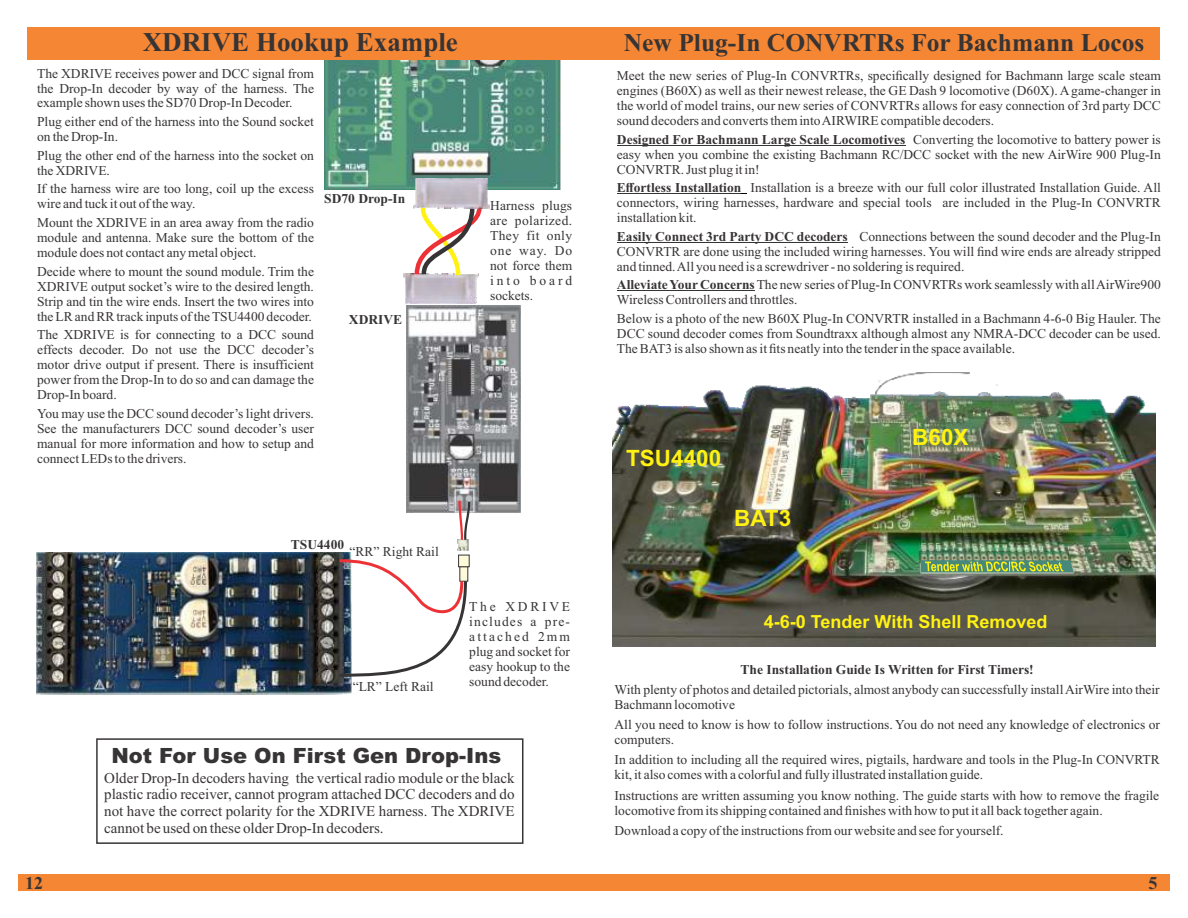
<style>
.page{position:relative;width:1188px;height:918px;background:#fff}
.page>*{position:absolute;margin:0;border:0;box-sizing:border-box;transform-origin:0 0}
.t1{font:700 27px "Times New Roman";color:#373435}
.t2{font:700 25.5px "Times New Roman";color:#373435}
.t3{font:700 22.5px "Arial";color:#fff212}
.t4{font:900 21px "Arial";color:#373435}
.t5{font:700 18px "Arial";color:#fff212}
.t6{font:700 18px "Times New Roman";color:#373435}
.t7{font:15px/16.6px "Times New Roman";color:#373435;text-align:justify}
.t8{font:13.5px/15px "Times New Roman";color:#373435;text-align:justify}
.t9{font:700 13.5px "Times New Roman";color:#373435}
.t10{font:700 13.2px "Times New Roman";color:#fff212}
.s1{font-weight:700}
</style>
<div class="page">
<div style="left:19px;top:875px;width:1151px;height:16px;background:#f58634"></div>
<hr style="left:617px;top:145px;width:289px;height:1px;background:#373435">
<hr style="left:617px;top:193px;width:124px;height:1px;background:#373435">
<hr style="left:617px;top:242px;width:231px;height:1px;background:#373435">
<hr style="left:617px;top:291px;width:138px;height:1px;background:#373435">
<img style="left:613px;top:384px;width:543px;height:262px">
<img style="left:876px;top:373px;width:94px;height:26px">
<svg style="left:920px;top:560px;width:154px;height:13px"></svg>
<div style="left:27px;top:27px;width:1133px;height:32px;background:#f58634"></div>
<img style="left:403px;top:273px;width:74px;height:31px">
<img style="left:36px;top:552px;width:316px;height:142px">
<img style="left:324px;top:61px;width:237px;height:129px">
<svg style="left:412px;top:205px;width:70px;height:75px"></svg>
<img style="left:414px;top:178px;width:75px;height:31px">
<img style="left:406px;top:306px;width:114px;height:207px">
<svg style="left:336px;top:496px;width:136px;height:183px"></svg>
<div style="left:96px;top:738px;width:427px;height:106px;border:2px solid #373435"></div>
<h1 class="t1" style="left:143px;top:32px;width:317px">XDRIVE Hookup Example</h1>
<h2 class="t2" style="left:624px;top:33px;width:522px">New Plug-In CONVRTRs For Bachmann Locos</h2>
<p class="t8" style="left:37px;top:67px;width:278px">The XDRIVE receives power and DCC signal from the Drop-In decoder by way of the harness. The example shown uses the SD70 Drop-In Decoder.</p>
<p class="t8" style="left:37px;top:115px;width:278px">Plug either end of the harness into the Sound socket on the Drop-In.</p>
<p class="t8" style="left:37px;top:149px;width:278px">Plug the other end of the harness into the socket on the XDRIVE.</p>
<p class="t8" style="left:37px;top:183px;width:278px">If the harness wire are too long, coil up the excess wire and tuck it out of the way.</p>
<p class="t8" style="left:37px;top:216px;width:278px">Mount the XDRIVE in an area away from the radio module and antenna. Make sure the bottom of the module does not contact any metal object.</p>
<p class="t8" style="left:37px;top:265px;width:278px">Decide where to mount the sound module. Trim the XDRIVE output socket’s wire to the desired length.<br>Strip and tin the wire ends. Insert the two wires into the LR and RR track inputs of the TSU4400 decoder.</p>
<p class="t8" style="left:37px;top:329px;width:278px">The XDRIVE is for connecting to a DCC sound effects decoder. Do not use the DCC decoder’s motor drive output if present. There is insufficient power from the Drop-In to do so and can damage the Drop-In board.</p>
<p class="t8" style="left:37px;top:407px;width:278px">You may use the DCC sound decoder’s light drivers.<br>See the manufacturers DCC sound decoder’s user manual for more information and how to setup and connect LEDs to the drivers.</p>
<p class="t9" style="left:324px;top:194px;width:83px">SD70 Drop-In</p>
<p class="t9" style="left:349px;top:315px;width:55px">XDRIVE</p>
<p class="t8" style="left:490px;top:199px;width:84px">Harness plugs are polarized.<br>They fit only one way. Do not force them into board sockets.</p>
<p class="t9" style="left:291px;top:540px;width:55px">TSU4400</p>
<p class="t8" style="left:350px;top:545px;width:91px">“RR” Right Rail</p>
<p class="t8" style="left:353px;top:680px;width:82px">“LR” Left Rail</p>
<p class="t8" style="left:469px;top:601px;width:102px">The XDRIVE includes a pre&shy;attached 2mm plug and socket for easy hookup to the sound decoder.</p>
<h3 class="t4" style="left:111px;top:748px;width:391px">Not For Use On First Gen Drop-Ins</h3>
<p class="t7" style="left:104px;top:771px;width:412px">Older Drop-In decoders having the vertical radio module or the black plastic radio receiver, cannot program attached DCC decoders and do not have the correct polarity for the XDRIVE harness. The XDRIVE cannot be used on these older Drop-In decoders.</p>
<p class="t8" style="left:617px;top:69px;width:545px">Meet the new series of Plug-In CONVRTRs, specifically designed for Bachmann large scale steam engines (B60X) as well as their newest release, the GE Dash 9 locomotive (D60X). Agame-changer in the world of model trains, our new series of CONVRTRs allows for easy connection of 3rd party DCC sound decoders and converts them into AIRWIRE compatible decoders.</p>
<p class="t8" style="left:617px;top:133px;width:545px"><span class="s1">Designed For Bachmann Large Scale Locomotives</span> Converting the locomotive to battery power is easy when you combine the existing Bachmann RC/DCC socket with the new AirWire 900 Plug-In CONVRTR. Just plug it in!</p>
<p class="t8" style="left:617px;top:182px;width:545px"><span class="s1">Effortless Installation</span> Installation is a breeze with our full color illustrated Installation Guide. All connectors, wiring harnesses, hardware and special tools are included in the Plug-In CONVRTR installation kit.</p>
<p class="t8" style="left:617px;top:230px;width:545px"><span class="s1">Easily Connect 3rd Party DCC decoders</span> Connections between the sound decoder and the Plug-In CONVRTR are done using the included wiring harnesses. You will find wire ends are already stripped and tinned. All you need is a screwdriver - no soldering is required.</p>
<p class="t8" style="left:617px;top:279px;width:545px"><span class="s1">Alleviate YourConcerns</span>The new series of Plug-In CONVRTRs work seamlessly with all AirWire900<br>Wireless Controllers and throttles.</p>
<p class="t8" style="left:617px;top:312px;width:545px">Below is a photo of the new B60X Plug-In CONVRTR installed in a Bachmann 4-6-0 Big Hauler. The DCC sound decoder comes from Soundtraxx although almost any NMRA-DCC decoder can be used.<br>The BAT3 is also shown as it fits neatly into the tender in the space available.</p>
<h3 class="t3" style="left:626px;top:449px;width:97px">TSU4400</h3>
<h3 class="t3" style="left:734px;top:510px;width:59px">BAT3</h3>
<p class="t10" style="left:743px;top:518px;width:34px">BAT3</p>
<h3 class="t3" style="left:912px;top:428px;width:58px">B60X</h3>
<h3 class="t5" style="left:764px;top:615px;width:285px">4-6-0 Tender With Shell Removed</h3>
<p class="t9" style="left:741px;top:665px;width:295px">The Installation Guide Is Written for First Timers!</p>
<p class="t8" style="left:615px;top:683px;width:547px">With plenty of photos and detailed pictorials, almost anybody can successfully install AirWire into their<br>Bachmann locomotive</p>
<p class="t8" style="left:615px;top:719px;width:547px">All you need to know is how to follow instructions. You do not need any knowledge of electronics or computers.</p>
<p class="t8" style="left:615px;top:754px;width:547px">In addition to including all the required wires, pigtails, hardware and tools in the Plug-In CONVRTR kit, it also comes with a colorful and fully illustrated installation guide.</p>
<p class="t8" style="left:615px;top:789px;width:546px">Instructions are written assuming you know nothing. The guide starts with how to remove the fragile locomotive from its shipping contained and finishes with how to put it all back together again.</p>
<p class="t8" style="left:615px;top:824px;width:391px">Download a copy of the instructions from our website and see for yourself.</p>
<h3 class="t6" style="left:25px;top:877px;width:19px">12</h3>
<h3 class="t6" style="left:1149px;top:877px;width:10px">5</h3>
</div>
